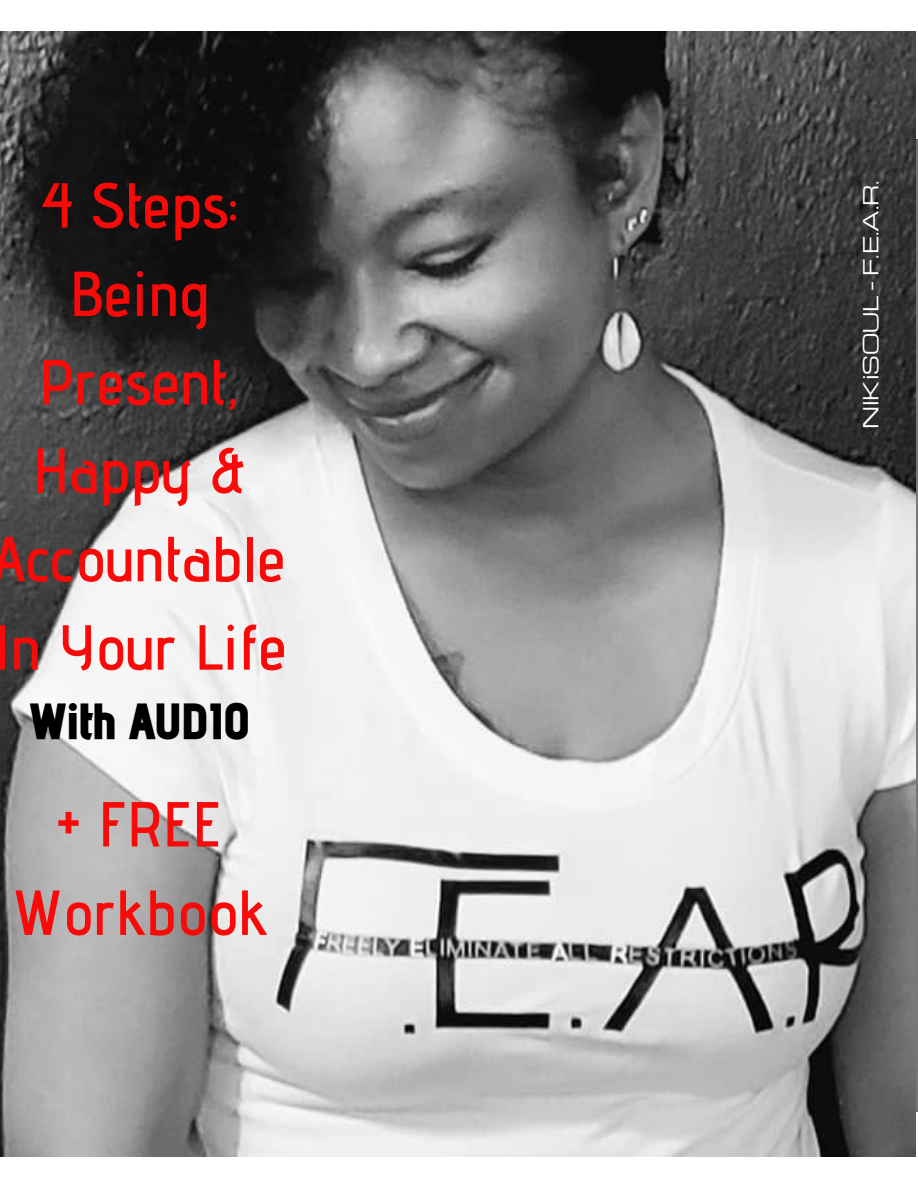
<style>
.page{position:relative;width:918px;height:1188px;background:#fff}
.page>*{position:absolute;margin:0;border:0;box-sizing:border-box;transform-origin:0 0}
.t1{font:600 63.45px/88.3px "Advent Pro";color:#fa0909;text-align:center}
.t2{font:47.55px "CA Generated";color:#000}
.t3{font:20.4px "Michroma";color:#fff}
</style>
<div class="page">
<img style="left:0;top:31px;width:916px;height:1125px">
<p class="t1" style="left:-9px;top:160px;width:297px">4 Steps:<br>Being<br>Present,<br>Happy &amp;<br>Accountable<br>In Your Life</p>
<p class="t2" style="left:28px;top:691px;width:224px">With AUDIO</p>
<p class="t1" style="left:11px;top:779px;width:258px">+ FREE<br>Workbook</p>
<p class="t3" style="left:859px;top:429px;width:251px;rotate:-90deg">NIKiSOUL - F.E.A.R.</p>
</div>
